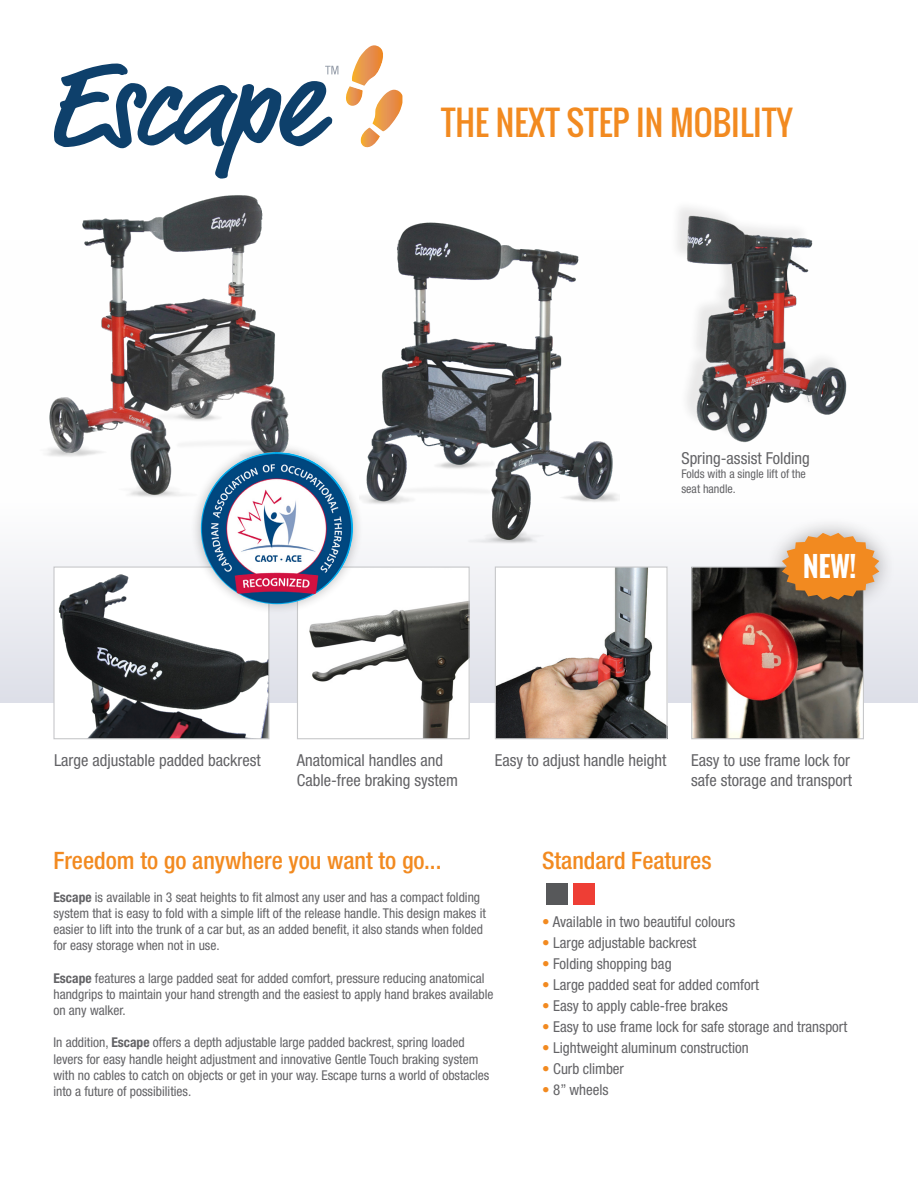
<style>
.page{position:relative;width:918px;height:1188px;background:#fff}
.page>*{position:absolute;margin:0;border:0;box-sizing:border-box;transform-origin:0 0}
.t1{font:33px "Oswald";color:#f28a20}
.t2{font:700 27px "Oswald";color:#fff}
.t3{font:500 condensed 24px "Helvetica Neue LT Std";color:#f28a20}
.t4{font:condensed 16.5px/19.8px "Helvetica Neue LT Std";color:#636366}
.t5{font:condensed 15px "Helvetica Neue LT Std";color:#636366}
.t6{font:condensed 13.5px/16.2px "Helvetica Neue LT Std";color:#636366}
.t7{font:condensed 12px/14.4px "Helvetica Neue LT Std";color:#636366}
.s1{font-weight:700}
.s2{color:#f28a20}
</style>
<div class="page">
<div style="left:0;top:241px;width:918px;height:462px;background:linear-gradient(to bottom,#fff,#e7e8ef)"></div>
<svg style="left:54px;top:64px;width:284px;height:96px"></svg>
<img style="left:373px;top:90px;width:29px;height:41px">
<img style="left:360px;top:128px;width:20px;height:20px">
<img style="left:352px;top:45px;width:31px;height:41px">
<img style="left:346px;top:86px;width:17px;height:20px">
<img style="left:34px;top:160px;width:282px;height:351px">
<img style="left:360px;top:222px;width:259px;height:327px">
<img style="left:55px;top:568px;width:212px;height:169px">
<div style="left:53px;top:566px;width:216px;height:173px;border:1px solid #c7c8ca"></div>
<img style="left:299px;top:568px;width:169px;height:169px">
<div style="left:297px;top:566px;width:173px;height:173px;border:1px solid #c7c8ca"></div>
<img style="left:497px;top:568px;width:169px;height:169px">
<div style="left:495px;top:566px;width:173px;height:173px;border:1px solid #c7c8ca"></div>
<div style="left:670px;top:199px;width:175px;height:240px;background:#fefefe"></div>
<img style="left:681px;top:208px;width:168px;height:244px">
<div style="left:546px;top:883px;width:22px;height:21px;background:#57585a"></div>
<div style="left:573px;top:883px;width:22px;height:21px;background:#ee3e35"></div>
<div style="left:190px;top:441px;width:174px;height:174px;background:#231f20;opacity:.3"></div>
<img style="left:201px;top:452px;width:152px;height:152px;border-radius:76px">
<img style="left:693px;top:568px;width:169px;height:169px">
<div style="left:691px;top:566px;width:173px;height:173px;border:1px solid #c7c8ca"></div>
<div style="left:765px;top:516px;width:131px;height:101px;background:#231f20;opacity:.4"></div>
<svg style="left:782px;top:533px;width:97px;height:67px;background:#de9448"></svg>
<p class="t1" style="left:441px;top:98px;width:353px">THE NEXT STEP IN MOBILITY</p>
<p class="t4" style="left:681px;top:448px;width:130px">Spring-assist Folding</p>
<p class="t7" style="left:681px;top:467px;width:126px">Folds with a single lift of the seat handle.</p>
<p class="t2" style="left:803px;top:546px;width:55px">NEW!</p>
<p class="t4" style="left:54px;top:750px;width:208px">Large adjustable padded backrest</p>
<p class="t4" style="left:297px;top:750px;width:148px">Anatomical handles and</p>
<p class="t4" style="left:297px;top:770px;width:163px">Cable-free braking system</p>
<p class="t4" style="left:495px;top:750px;width:173px">Easy to adjust handle height</p>
<p class="t4" style="left:691px;top:750px;width:162px">Easy to use frame lock for safe storage and transport</p>
<p class="t3" style="left:53px;top:846px;width:390px">Freedom to go anywhere you want to go...</p>
<p class="t6" style="left:53px;top:889px;width:434px"><span class="s1">Escape</span> is available in 3 seat heights to fit almost any user and has a compact folding system that is easy to fold with a simple lift of the release handle. This design makes it easier to lift into the trunk of a car but, as an added benefit, it also stands when folded for easy storage when not in use.</p>
<p class="t6" style="left:53px;top:970px;width:442px"><span class="s1">Escape</span> features a large padded seat for added comfort, pressure reducing anatomical handgrips to maintain your hand strength and the easiest to apply hand brakes available on any walker.</p>
<p class="t6" style="left:53px;top:1034px;width:437px">In addition, <span class="s1">Escape</span> offers a depth adjustable large padded backrest, spring loaded levers for easy handle height adjustment and innovative Gentle Touch braking system with no cables to catch on objects or get in your way. Escape turns a world of obstacles into a future of possibilities.</p>
<p class="t3" style="left:542px;top:846px;width:171px">Standard Features</p>
<p class="t5" style="left:542px;top:913px;width:195px"><span class="s2">•</span> Available in two beautiful colours</p>
<p class="t5" style="left:542px;top:934px;width:156px"><span class="s2">•</span> Large adjustable backrest</p>
<p class="t5" style="left:542px;top:955px;width:131px"><span class="s2">•</span> Folding shopping bag</p>
<p class="t5" style="left:542px;top:976px;width:218px"><span class="s2">•</span> Large padded seat for added comfort</p>
<p class="t5" style="left:542px;top:997px;width:187px"><span class="s2">•</span> Easy to apply cable-free brakes</p>
<p class="t5" style="left:542px;top:1018px;width:307px"><span class="s2">•</span> Easy to use frame lock for safe storage and transport</p>
<p class="t5" style="left:542px;top:1039px;width:208px"><span class="s2">•</span> Lightweight aluminum construction</p>
<p class="t5" style="left:542px;top:1060px;width:83px"><span class="s2">•</span> Curb climber</p>
<p class="t5" style="left:542px;top:1081px;width:68px"><span class="s2">•</span> 8” wheels</p>
</div>
